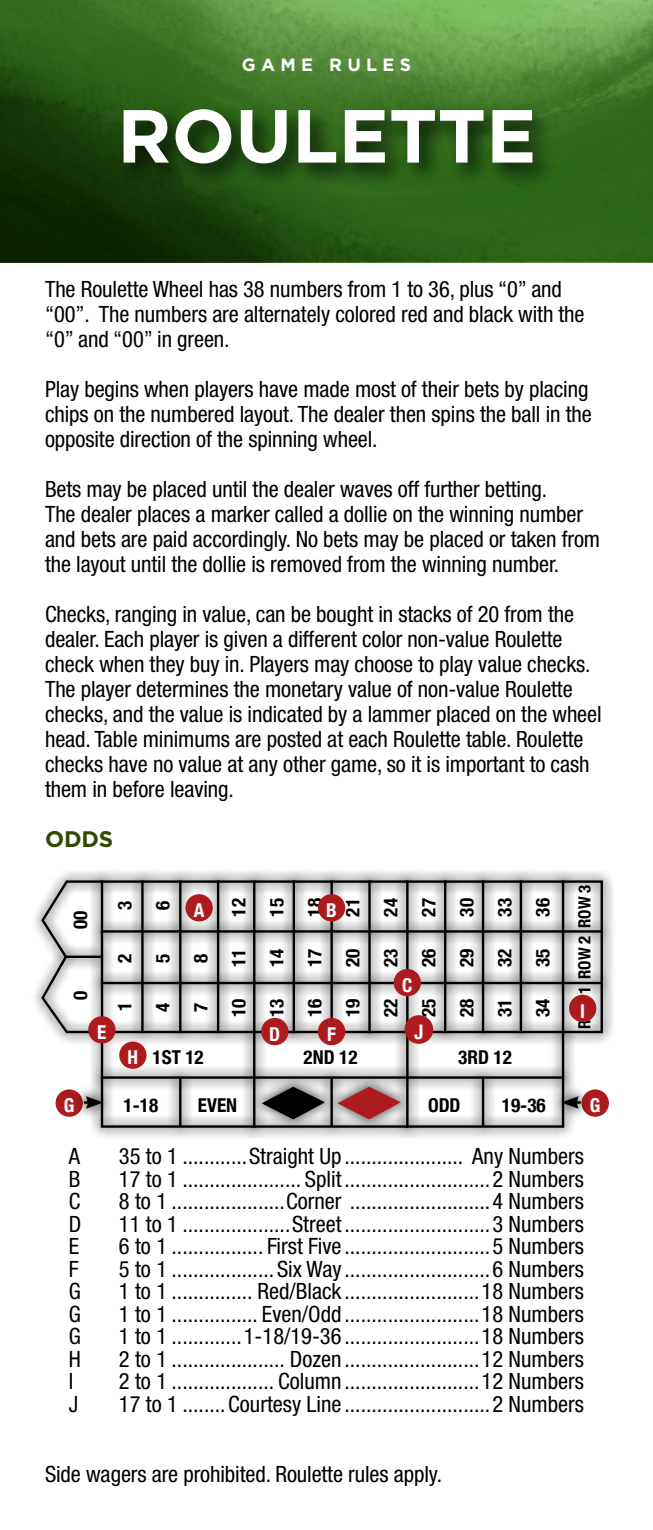
<style>
.page{position:relative;width:653px;height:1530px;background:#fff}
.page>*{position:absolute;margin:0;border:0;box-sizing:border-box;transform-origin:0 0}
.t1{font:700 75px "Gotham";color:#fff}
.t2{font:condensed 22.5px/25px "Helvetica Neue LT Std";letter-spacing:-.005em;color:#000}
.t3{font:700 22.5px "Gotham";color:#334800}
.t4{font:700 condensed 20px "Helvetica Neue";color:#fff}
.t5{font:700 condensed 19px/38px "Helvetica Neue";color:#000;text-align:center}
.t6{font:700 condensed 19px "Helvetica Neue";color:#fff}
.t7{font:700 17.75px "Gotham";letter-spacing:.3em;color:#fff}
.t8{font:700 condensed 16.75px "Helvetica Neue";color:#000}
</style>
<div class="page">
<div style="left:29px;top:868px;width:586px;height:178px;background:#000;opacity:.75"></div>
<svg style="left:40px;top:878px;width:564px;height:156px"></svg>
<div style="left:88px;top:869px;width:489px;height:271px;background:#000;opacity:.75"></div>
<div style="left:89px;top:1064px;width:487px;height:27px;background:#000;opacity:.75"></div>
<hr style="left:101px;top:1076px;width:463px;height:3px;background:#000">
<div style="left:240px;top:869px;width:28px;height:270px;background:#000;opacity:.75"></div>
<hr style="left:253px;top:880px;width:2px;height:248px;background:#000">
<div style="left:393px;top:869px;width:28px;height:270px;background:#000;opacity:.75"></div>
<hr style="left:406px;top:880px;width:2px;height:248px;background:#000">
<div style="left:89px;top:917px;width:525px;height:28px;background:#000;opacity:.75"></div>
<hr style="left:101px;top:930px;width:500px;height:3px;background:#000">
<div style="left:89px;top:969px;width:525px;height:28px;background:#000;opacity:.75"></div>
<hr style="left:101px;top:982px;width:500px;height:2px;background:#000">
<div style="left:54px;top:943px;width:58px;height:28px;background:#000;opacity:.75"></div>
<hr style="left:66px;top:956px;width:35px;height:2px;background:#000">
<div style="left:128px;top:869px;width:28px;height:175px;background:#000;opacity:.75"></div>
<hr style="left:141px;top:880px;width:3px;height:152px;background:#000">
<div style="left:166px;top:869px;width:28px;height:175px;background:#000;opacity:.75"></div>
<hr style="left:179px;top:880px;width:2px;height:152px;background:#000">
<div style="left:204px;top:869px;width:28px;height:175px;background:#000;opacity:.75"></div>
<hr style="left:217px;top:880px;width:2px;height:152px;background:#000">
<div style="left:280px;top:869px;width:28px;height:176px;background:#000;opacity:.75"></div>
<hr style="left:292px;top:880px;width:3px;height:153px;background:#000">
<div style="left:317px;top:869px;width:28px;height:176px;background:#000;opacity:.75"></div>
<hr style="left:330px;top:880px;width:3px;height:153px;background:#000">
<div style="left:355px;top:869px;width:28px;height:176px;background:#000;opacity:.75"></div>
<hr style="left:368px;top:880px;width:2px;height:153px;background:#000">
<div style="left:431px;top:869px;width:28px;height:176px;background:#000;opacity:.75"></div>
<hr style="left:444px;top:880px;width:2px;height:153px;background:#000">
<div style="left:469px;top:869px;width:28px;height:176px;background:#000;opacity:.75"></div>
<hr style="left:481px;top:880px;width:3px;height:153px;background:#000">
<div style="left:507px;top:869px;width:27px;height:176px;background:#000;opacity:.75"></div>
<hr style="left:519px;top:880px;width:3px;height:153px;background:#000">
<div style="left:166px;top:1066px;width:28px;height:73px;background:#000;opacity:.75"></div>
<hr style="left:179px;top:1078px;width:2px;height:48px;background:#000">
<div style="left:317px;top:1066px;width:28px;height:73px;background:#000;opacity:.75"></div>
<div style="left:469px;top:1066px;width:28px;height:73px;background:#000;opacity:.75"></div>
<hr style="left:481px;top:1078px;width:3px;height:48px;background:#000">
<div style="left:251px;top:1075px;width:85px;height:57px;background:#000;opacity:.75"></div>
<svg style="left:262px;top:1087px;width:63px;height:32px;background:#5f5f5f"></svg>
<div style="left:326px;top:1075px;width:86px;height:57px;background:#000;opacity:.75"></div>
<svg style="left:337px;top:1087px;width:64px;height:32px;background:#b86e70"></svg>
<div style="left:185px;top:894px;width:28px;height:27px;background:#ae1b1f;border-radius:50%"></div>
<div style="left:318px;top:894px;width:27px;height:27px;background:#ae1b1f;border-radius:50%"></div>
<div style="left:393px;top:969px;width:28px;height:27px;background:#ae1b1f;border-radius:50%"></div>
<div style="left:261px;top:1018px;width:27px;height:27px;background:#ae1b1f;border-radius:50%"></div>
<div style="left:88px;top:1016px;width:28px;height:28px;background:#ae1b1f;border-radius:50%"></div>
<div style="left:318px;top:1018px;width:27px;height:27px;background:#ae1b1f;border-radius:50%"></div>
<div style="left:56px;top:1089px;width:27px;height:28px;background:#ae1b1f;border-radius:50%"></div>
<div style="left:119px;top:1042px;width:27px;height:27px;background:#ae1b1f;border-radius:50%"></div>
<div style="left:569px;top:995px;width:27px;height:27px;background:#ae1b1f;border-radius:50%"></div>
<div style="left:581px;top:1089px;width:27px;height:28px;background:#ae1b1f;border-radius:50%"></div>
<div style="left:72px;top:1085px;width:42px;height:36px;background:#000;opacity:.75"></div>
<svg style="left:84px;top:1096px;width:19px;height:13px"></svg>
<div style="left:550px;top:1085px;width:42px;height:36px;background:#000;opacity:.75"></div>
<svg style="left:561px;top:1096px;width:19px;height:13px"></svg>
<div style="left:404px;top:1015px;width:29px;height:29px;background:#ae1b1f;border-radius:50%"></div>
<svg style="left:0;top:0;width:652px;height:28px;background:#63a048"></svg>
<img style="left:0;top:28px;width:652px;height:235px">
<div style="left:117px;top:104px;width:440px;height:84px;background:#000;opacity:.75"></div>
<p class="t7" style="left:242px;top:53px;width:171px">GAME RULES</p>
<h1 class="t1" style="left:117px;top:86px;width:420px">ROULETTE</h1>
<p class="t2" style="left:45px;top:276px;width:541px">The Roulette Wheel has 38 numbers from 1 to 36, plus “0” and “00”. The numbers are alternately colored red and black with the “0” and “00” in green.</p>
<p class="t2" style="left:45px;top:376px;width:548px">Play begins when players have made most of their bets by placing chips on the numbered layout. The dealer then spins the ball in the opposite direction of the spinning wheel.</p>
<p class="t2" style="left:45px;top:476px;width:556px">Bets may be placed until the dealer waves off further betting.<br>The dealer places a marker called a dollie on the winning number and bets are paid accordingly. No bets may be placed or taken from the layout until the dollie is removed from the winning number.</p>
<p class="t2" style="left:45px;top:601px;width:558px">Checks, ranging in value, can be bought in stacks of 20 from the dealer. Each player is given a different color non-value Roulette check when they buy in. Players may choose to play value checks.<br>The player determines the monetary value of non-value Roulette checks, and the value is indicated by a lammer placed on the wheel head. Table minimums are posted at each Roulette table. Roulette checks have no value at any other game, so it is important to cash them in before leaving.</p>
<p class="t3" style="left:45px;top:824px;width:70px">ODDS</p>
<p class="t5" style="left:60px;top:929px;width:20px;rotate:-90deg">00</p>
<p class="t5" style="left:60px;top:1000px;width:11px;rotate:-90deg">0</p>
<p class="t6" style="left:64px;top:1090px;width:12px">G</p>
<p class="t5" style="left:104px;top:917px;width:20px;rotate:-90deg">3<br>6<br>9<br>12<br>15<br>18<br>21<br>24<br>27<br>30<br>33<br>36</p>
<p class="t6" style="left:194px;top:894px;width:12px">A</p>
<p class="t6" style="left:326px;top:894px;width:12px">B</p>
<p class="t5" style="left:104px;top:967px;width:20px;text-align:left;rotate:-90deg">2<br>5<br>8<br>11<br>14<br>17<br>20<br>23<br>26<br>29<br>32<br>35</p>
<p class="t6" style="left:402px;top:969px;width:12px">C</p>
<p class="t5" style="left:104px;top:1017px;width:20px;rotate:-90deg">1<br>4<br>7<br>10<br>13<br>16<br>19<br>22<br>25<br>28<br>31<br>34</p>
<p class="t6" style="left:97px;top:1017px;width:11px">E</p>
<p class="t6" style="left:269px;top:1018px;width:12px">D</p>
<p class="t6" style="left:327px;top:1018px;width:10px">F</p>
<p class="t4" style="left:414px;top:1015px;width:11px">J</p>
<p class="t5" style="left:152px;top:1037px;width:53px">1ST 12</p>
<p class="t5" style="left:303px;top:1037px;width:56px">2ND 12</p>
<p class="t5" style="left:458px;top:1037px;width:55px">3RD 12</p>
<p class="t5" style="left:124px;top:1085px;width:36px">1-18</p>
<p class="t5" style="left:198px;top:1085px;width:41px">EVEN</p>
<p class="t5" style="left:428px;top:1085px;width:34px">ODD</p>
<p class="t5" style="left:502px;top:1085px;width:45px">19-36</p>
<p class="t6" style="left:127px;top:1042px;width:12px">H</p>
<p class="t8" style="left:570px;top:1029px;width:146px;rotate:-90deg">ROW 1 ROW 2 ROW 3</p>
<p class="t6" style="left:580px;top:995px;width:6px">I</p>
<p class="t6" style="left:589px;top:1090px;width:12px">G</p>
<p class="t2" style="left:69px;top:1144px;width:13px">A</p>
<p class="t2" style="left:119px;top:1144px;width:466px">35 to 1 ............Straight Up ...................... Any Numbers</p>
<p class="t2" style="left:69px;top:1166px;width:13px">B</p>
<p class="t2" style="left:119px;top:1166px;width:466px">17 to 1 ...................... Split...........................2 Numbers</p>
<p class="t2" style="left:69px;top:1189px;width:13px">C</p>
<p class="t2" style="left:119px;top:1189px;width:466px">8 to 1 .....................Corner ..........................4 Numbers</p>
<p class="t2" style="left:69px;top:1211px;width:14px">D</p>
<p class="t2" style="left:119px;top:1211px;width:466px">11 to 1 ....................Street...........................3 Numbers</p>
<p class="t2" style="left:69px;top:1234px;width:12px">E</p>
<p class="t2" style="left:119px;top:1234px;width:466px">6 to 1 ................. First Five ...........................5 Numbers</p>
<p class="t2" style="left:69px;top:1256px;width:11px">F</p>
<p class="t2" style="left:119px;top:1256px;width:466px">5 to 1 ...................Six Way ...........................6 Numbers</p>
<p class="t2" style="left:69px;top:1279px;width:14px">G</p>
<p class="t2" style="left:119px;top:1279px;width:466px">1 to 1 ............... Red/Black .........................18 Numbers</p>
<p class="t2" style="left:69px;top:1301px;width:14px">G</p>
<p class="t2" style="left:119px;top:1301px;width:466px">1 to 1 ................ Even/Odd .........................18 Numbers</p>
<p class="t2" style="left:69px;top:1324px;width:14px">G</p>
<p class="t2" style="left:119px;top:1324px;width:466px">1 to 1 .............1-18/19-36 .........................18 Numbers</p>
<p class="t2" style="left:69px;top:1346px;width:14px">H</p>
<p class="t2" style="left:119px;top:1346px;width:466px">2 to 1 ..................... Dozen .........................12 Numbers</p>
<p class="t2" style="left:69px;top:1369px;width:6px">I</p>
<p class="t2" style="left:119px;top:1369px;width:466px">2 to 1 ................... Column .........................12 Numbers</p>
<p class="t2" style="left:69px;top:1391px;width:11px">J</p>
<p class="t2" style="left:119px;top:1391px;width:466px">17 to 1 ........Courtesy Line ...........................2 Numbers</p>
<p class="t2" style="left:45px;top:1461px;width:398px">Side wagers are prohibited. Roulette rules apply.</p>
</div>
